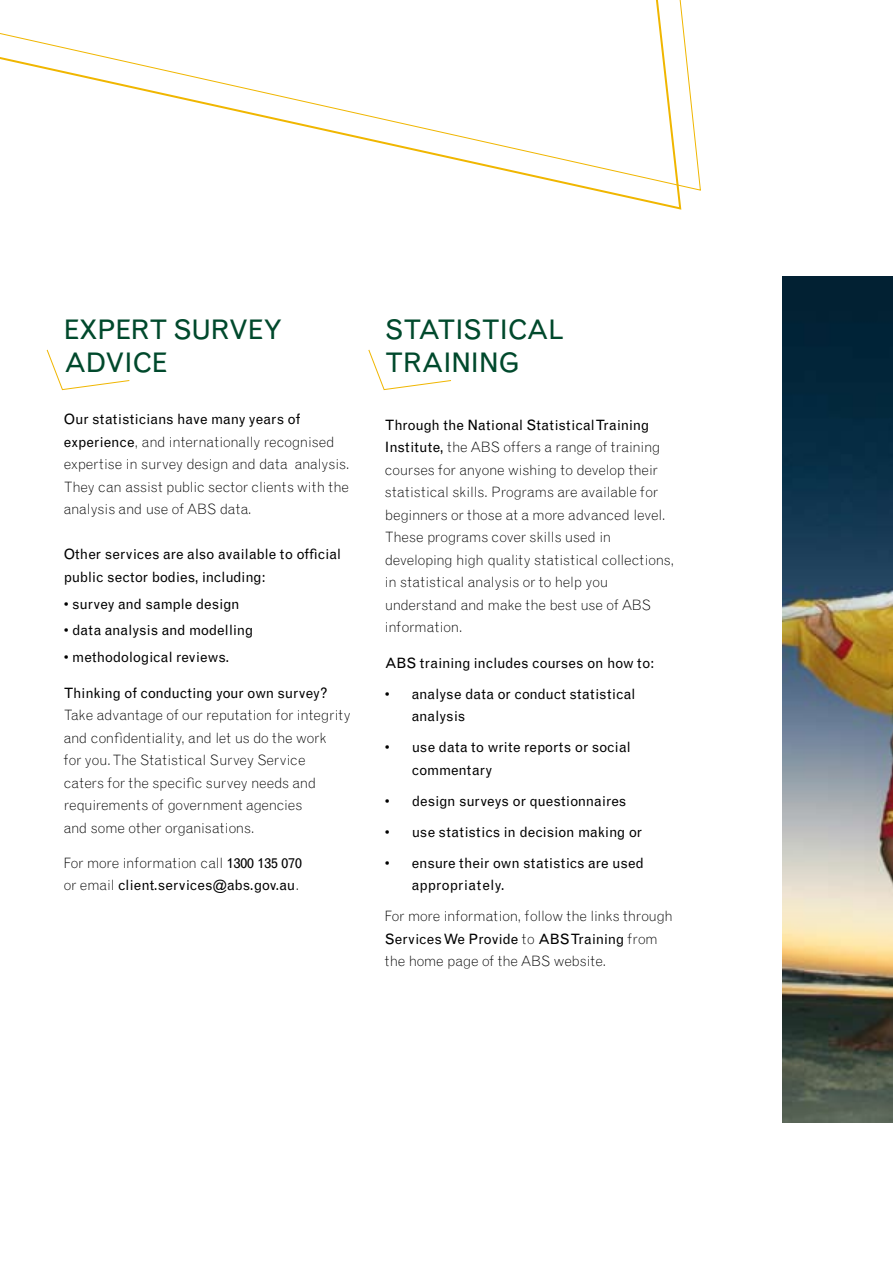
<style>
.page{position:relative;width:893px;height:1263px;background:#fff}
.page>*{position:absolute;margin:0;border:0;box-sizing:border-box;transform-origin:0 0}
.t1{font:27px/33px "Grotesque";color:#00492c}
.t2{font:300 14.25px/22.5px "Grotesque";letter-spacing:-.01em;color:#000}
.t3{font:14.25px/31px "Grotesque";color:#000}
.t4{font:14.25px "Grotesque";letter-spacing:-.02em;color:#000}
.t5{font:14.25px "Grotesque";letter-spacing:.025em;color:#000}
.s1{font-weight:400}
.s2{font-weight:300}
</style>
<div class="page">
<img style="left:782px;top:276px;width:111px;height:847px">
<svg style="left:0;top:0;width:682px;height:210px"></svg>
<svg style="left:46px;top:349px;width:84px;height:41px"></svg>
<svg style="left:368px;top:349px;width:83px;height:41px"></svg>
<h1 class="t1" style="left:64px;top:313px;width:51px">Expertsurve</h1>
<h1 class="t1" style="left:263px;top:313px;width:20px">y</h1>
<h1 class="t1" style="left:64px;top:346px;width:18px">advice</h1>
<p class="t2" style="left:64px;top:408px;width:287px"><span class="s1">Our statisticians have many years of experience</span>, and internationally recognised expertise in survey design and data analysis.<br>They can assist public sector clients with the analysis and use of ABS data.</p>
<p class="t3" style="left:64px;top:543px;width:279px;line-height:22.5px">Other services are also available to official public sector bodies, including:</p>
<p class="t3" style="left:64px;top:588px;width:177px">• survey and sample design</p>
<p class="t3" style="left:64px;top:615px;width:191px">• data analysis and modelling</p>
<p class="t3" style="left:64px;top:642px;width:167px">• methodological reviews.</p>
<p class="t4" style="left:64px;top:684px;width:265px">Thinking of conducting your own survey?</p>
<p class="t2" style="left:64px;top:704px;width:288px">Take advantage of our reputation for integrity and confidentiality, and let us do the work<br>for you. The Statistical Survey Service<br>caters for the specific survey needs and requirements of government agencies<br>and some other organisations.</p>
<p class="t3" style="left:64px;top:852px;width:240px;line-height:22.5px"><span class="s2">For more information call</span> 1300 135 070 <span class="s2">or email</span> client.services@abs.gov.au<span class="s2">.</span></p>
<h1 class="t1" style="left:385px;top:313px;width:34px">Statistical trainin</h1>
<h1 class="t1" style="left:498px;top:346px;width:23px">g</h1>
<p class="t2" style="left:385px;top:414px;width:291px"><span class="s1">Through the National StatisticalTraining Institute,</span> the ABS offers a range of training courses for anyone wishing to develop their statistical skills. Programs are available for beginners or those at a more advanced level.<br>These programs cover skills used in developing high quality statistical collections, in statistical analysis or to help you understand and make the best use of ABS information.</p>
<p class="t3" style="left:385px;top:647px;width:271px;text-align:center">ABS training includes courses on how to: analyse data or conduct statistical</p>
<p class="t3" style="left:412px;top:701px;width:220px">analysis<br>use data to write reports or social</p>
<p class="t3" style="left:412px;top:754px;width:234px">commentary<br>design surveys or questionnaires use statistics in decision making or ensure their own statistics are used</p>
<p class="t5" style="left:412px;top:877px;width:94px">appropriately.</p>
<p class="t2" style="left:385px;top:905px;width:289px">For more information, follow the links through<br><span class="s1">ServicesWe Provide</span> to <span class="s1">ABSTraining</span> from the home page of the ABS website.</p>
<p class="t3" style="left:385px;top:678px;width:6px">•</p>
<p class="t3" style="left:385px;top:732px;width:6px">•</p>
<p class="t3" style="left:385px;top:785px;width:6px;text-align:justify">• • •</p>
</div>
